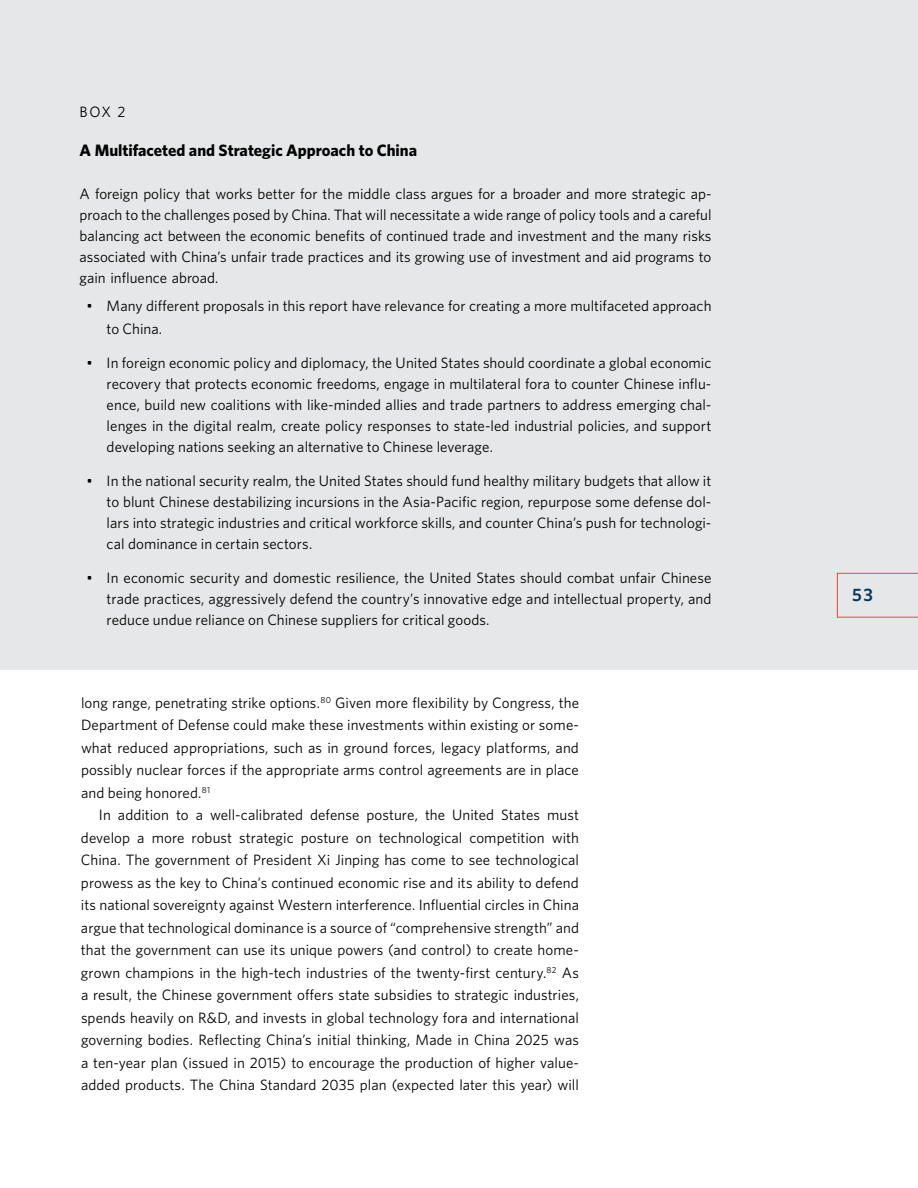
<style>
.page{position:relative;width:918px;height:1188px;background:#fff}
.page>*{position:absolute;margin:0;border:0;box-sizing:border-box;transform-origin:0 0}
.t1{font:600 18px "Whitney";color:#003a63}
.t2{font:700 16.5px "Whitney";color:#000}
.t3{font:15px/22.5px "Whitney";color:#000;text-align:justify}
</style>
<div class="page">
<div style="left:0;top:0;width:918px;height:670px;background:#e6e7e8"></div>
<svg style="left:837px;top:573px;width:81px;height:45px"></svg>
<p class="t3" style="left:80px;top:100px;width:47px">BOX 2</p>
<p class="t2" style="left:80px;top:139px;width:339px">A Multifaceted and Strategic Approach to China</p>
<p class="t3" style="left:80px;top:183px;width:633px;line-height:21px">A foreign policy that works better for the middle class argues for a broader and more strategic ap&shy;proach to the challenges posed by China. That will necessitate a wide range of policy tools and a careful balancing act between the economic benefits of continued trade and investment and the many risks associated with China’s unfair trade practices and its growing use of investment and aid programs to gain influence abroad.</p>
<p class="t3" style="left:107px;top:295px;width:606px;text-indent:-20px">• Many different proposals in this report have relevance for creating a more multifaceted approach to China.</p>
<p class="t3" style="left:107px;top:352px;width:606px;line-height:21px;text-indent:-20px">• In foreign economic policy and diplomacy, the United States should coordinate a global economic recovery that protects economic freedoms, engage in multilateral fora to counter Chinese influ&shy;ence, build new coalitions with like-minded allies and trade partners to address emerging chal&shy;lenges in the digital realm, create policy responses to state-led industrial policies, and support developing nations seeking an alternative to Chinese leverage.</p>
<p class="t3" style="left:107px;top:470px;width:606px;line-height:21px;text-indent:-20px">• In the national security realm, the United States should fund healthy military budgets that allow it to blunt Chinese destabilizing incursions in the Asia-Pacific region, repurpose some defense dol&shy;lars into strategic industries and critical workforce skills, and counter China’s push for technologi&shy;cal dominance in certain sectors.</p>
<p class="t3" style="left:107px;top:567px;width:606px;line-height:21px;text-indent:-20px">• In economic security and domestic resilience, the United States should combat unfair Chinese trade practices, aggressively defend the country’s innovative edge and intellectual property, and reduce undue reliance on Chinese suppliers for critical goods.</p>
<p class="t3" style="left:81px;top:691px;width:500px">long range, penetrating strike options.<sup>80</sup> Given more flexibility by Congress, the Department of Defense could make these investments within existing or some&shy;what reduced appropriations, such as in ground forces, legacy platforms, and possibly nuclear forces if the appropriate arms control agreements are in place and being honored.<sup>81</sup></p>
<p class="t3" style="left:81px;top:803px;width:500px;text-indent:18px">In addition to a well-calibrated defense posture, the United States must develop a more robust strategic posture on technological competition with China. The government of President Xi Jinping has come to see technological prowess as the key to China’s continued economic rise and its ability to defend its national sovereignty against Western interference. Influential circles in China argue that technological dominance is a source of “comprehensive strength” and that the government can use its unique powers (and control) to create home&shy;grown champions in the high-tech industries of the twenty-first century.<sup>82</sup> As a result, the Chinese government offers state subsidies to strategic industries, spends heavily on R&amp;D, and invests in global technology fora and international governing bodies. Reflecting China’s initial thinking, Made in China 2025 was a ten-year plan (issued in 2015) to encourage the production of higher value&shy;added products. The China Standard 2035 plan (expected later this year) will</p>
<p class="t1" style="left:852px;top:583px;width:23px">53</p>
</div>
